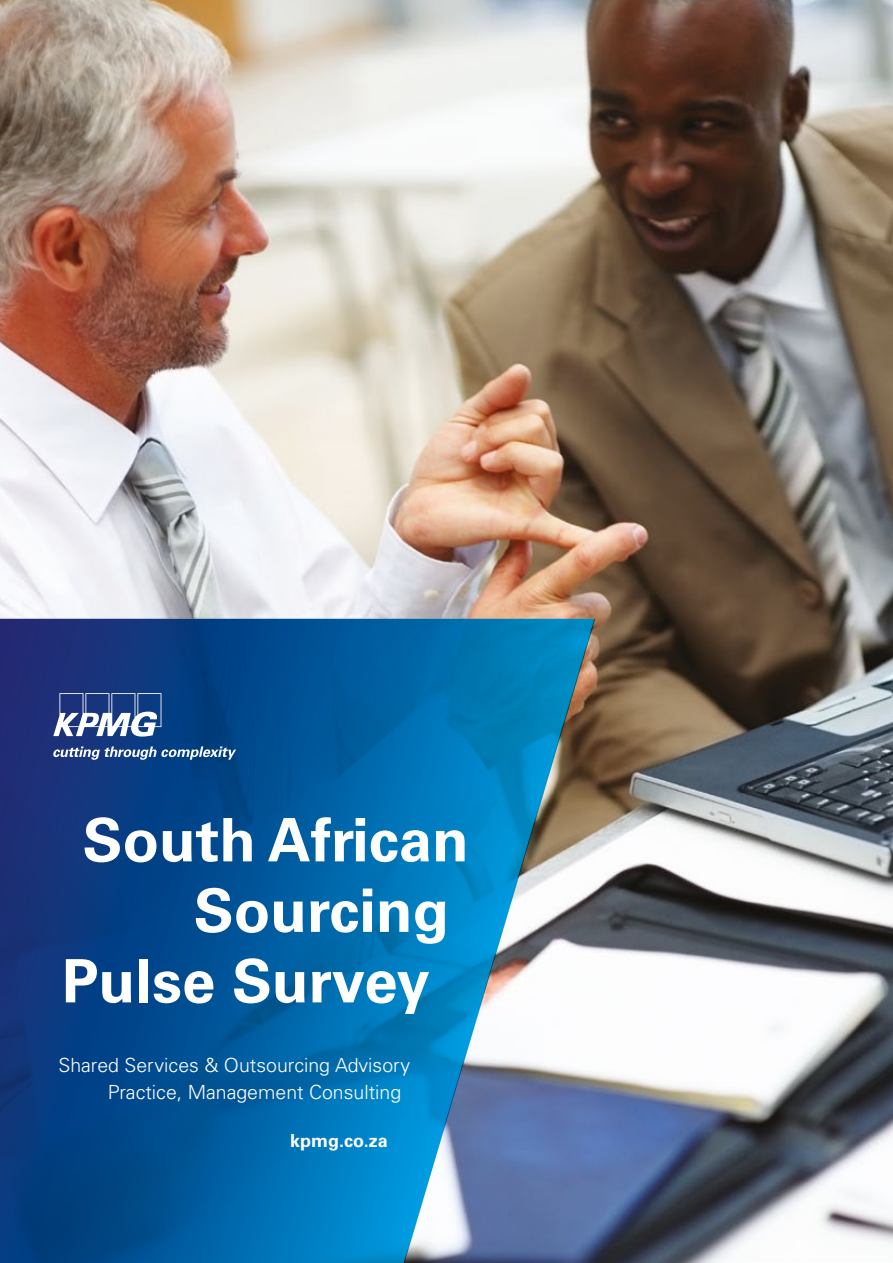
<style>
.page{position:relative;width:893px;height:1263px;background:#fff}
.page>*{position:absolute;margin:0;border:0;box-sizing:border-box;transform-origin:0 0}
.t1{font:700 60px "Univers LT Std";color:#fff}
.t2{font:300 19.5px/27px "Univers LT Std";color:#fff}
.t3{font:700 18px "Univers LT Std";color:#fff}
</style>
<div class="page">
<img style="left:0;top:0;width:893px;height:1263px">
<svg style="left:0;top:619px;width:595px;height:644px;background:#1c66a1"></svg>
<svg style="left:53px;top:693px;width:183px;height:67px;background:#3b6198"></svg>
<h1 class="t1" style="left:83px;top:805px;width:388px">South African</h1>
<h1 class="t1" style="left:194px;top:875px;width:257px">Sourcing</h1>
<h1 class="t1" style="left:62px;top:946px;width:369px">Pulse Survey</h1>
<p class="t2" style="left:108px;top:1051px;width:304px;text-indent:-49px">Shared Services &amp; Outsourcing Advisory<br>Practice, Management Consulting</p>
<p class="t3" style="left:290px;top:1130px;width:99px">kpmg.co.za</p>
</div>
